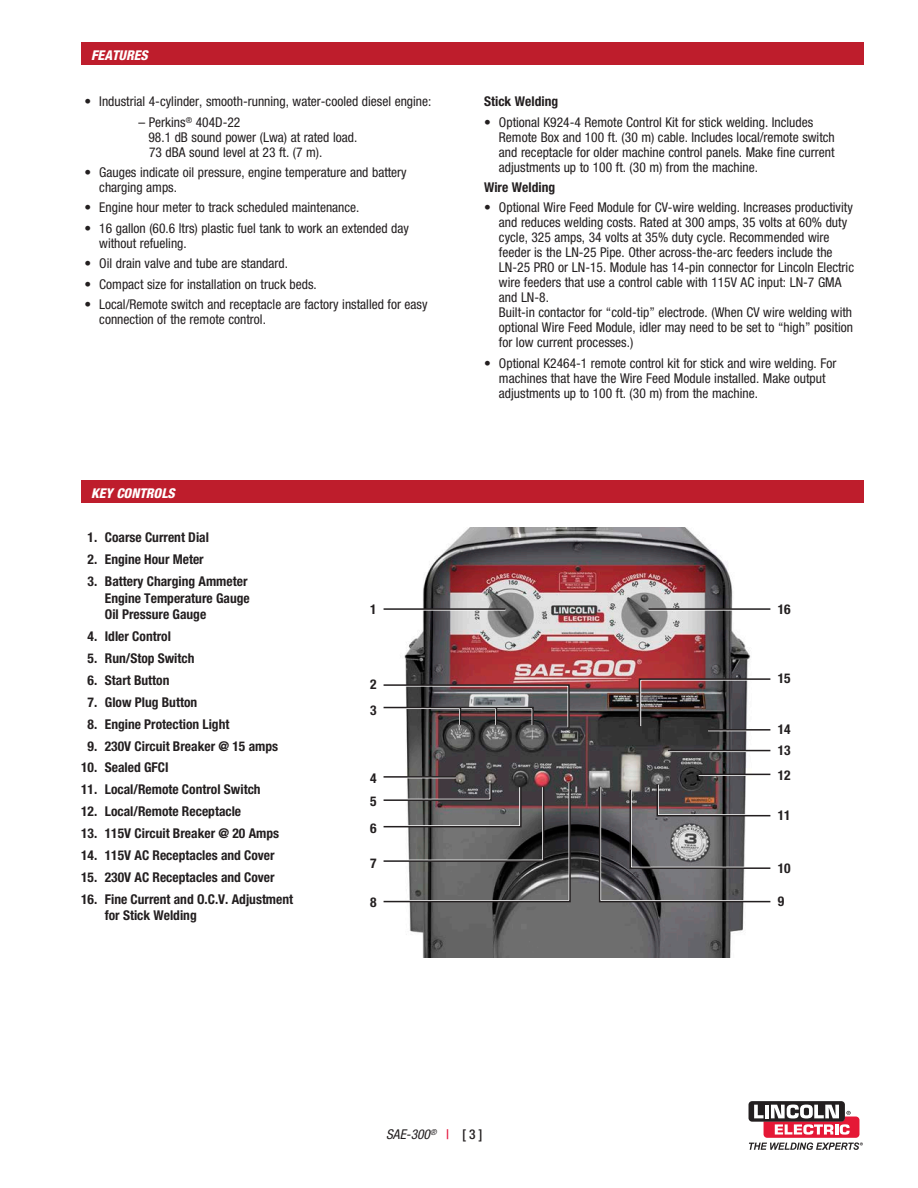
<style>
.page{position:relative;width:918px;height:1188px;background:#fff}
.page>*{position:absolute;margin:0;border:0;box-sizing:border-box;transform-origin:0 0}
.A_closer_look{font:condensed 13.5px/15px "Helvetica Neue";color:#231f20}
.A_closer_look-2{font:700 condensed 13.5px/16.5px "Helvetica Neue";color:#231f20}
.Red_Sub_Head{font:italic 800 condensed 13.5px "Helvetica Neue";color:#fff}
.t1{font:italic condensed 13.5px "Helvetica Neue";color:#231f20}
.s1{font-weight:500;font-style:normal;color:#e4183e}
.s2{font-weight:500;font-style:normal}
</style>
<div class="page">
<div style="left:81px;top:42px;width:783px;height:23px;background:#be1d2c"></div>
<div style="left:749px;top:1101px;width:96px;height:21px;background:linear-gradient(to right,#231f20,#231f20);border-radius:4px"></div>
<svg style="left:749px;top:1105px;width:114px;height:45px"></svg>
<div style="left:81px;top:480px;width:783px;height:23px;background:#be1d2c"></div>
<img style="left:404px;top:528px;width:355px;height:429px">
<hr style="left:384px;top:609px;width:122px;height:2px;background:#fff">
<hr style="left:384px;top:608px;width:122px;height:2px;background:#231f20">
<hr style="left:648px;top:609px;width:122px;height:2px;background:#fff">
<hr style="left:648px;top:608px;width:122px;height:2px;background:#231f20">
<hr style="left:668px;top:751px;width:102px;height:1px;background:#fff">
<hr style="left:668px;top:750px;width:102px;height:1px;background:#231f20">
<hr style="left:699px;top:774px;width:71px;height:2px;background:#fff">
<hr style="left:698px;top:774px;width:72px;height:1px;background:#231f20">
<hr style="left:708px;top:729px;width:62px;height:2px;background:#231f20">
<hr style="left:384px;top:776px;width:72px;height:2px;background:#231f20">
<svg style="left:383px;top:684px;width:187px;height:45px;background:#6e6769"></svg>
<svg style="left:383px;top:781px;width:189px;height:122px;background:#6c6a6b"></svg>
<svg style="left:638px;top:678px;width:133px;height:50px"></svg>
<svg style="left:598px;top:783px;width:173px;height:120px;background:#787577"></svg>
<p class="Red_Sub_Head" style="left:91px;top:46px;width:58px">FEATURES</p>
<p class="A_closer_look" style="left:84px;top:94px;width:348px">• Industrial 4-cylinder, smooth-running, water-cooled diesel engine:</p>
<p class="A_closer_look" style="left:148px;top:114px;width:210px;text-indent:-10px">– Perkins<sup>®</sup> 404D-22<br>98.1 dB sound power (Lwa) at rated load.<br>73 dBA sound level at 23 ft. (7 m).</p>
<p class="A_closer_look" style="left:99px;top:165px;width:309px;text-indent:-15px">• Gauges indicate oil pressure, engine temperature and battery charging amps.</p>
<p class="A_closer_look" style="left:84px;top:200px;width:277px">• Engine hour meter to track scheduled maintenance.</p>
<p class="A_closer_look" style="left:99px;top:220px;width:311px;text-indent:-15px">• 16 gallon (60.6 ltrs) plastic fuel tank to work an extended day without refueling.</p>
<p class="A_closer_look" style="left:84px;top:256px;width:205px">• Oil drain valve and tube are standard.</p>
<p class="A_closer_look" style="left:84px;top:276px;width:234px">• Compact size for installation on truck beds.</p>
<p class="A_closer_look" style="left:99px;top:297px;width:330px;text-indent:-15px">• Local/Remote switch and receptacle are factory installed for easy connection of the remote control.</p>
<p class="A_closer_look-2" style="left:484px;top:93px;width:76px">Stick Welding</p>
<p class="A_closer_look" style="left:499px;top:114px;width:337px;text-indent:-15px">• Optional K924-4 Remote Control Kit for stick welding. Includes Remote Box and 100 ft. (30 m) cable. Includes local/remote switch and receptacle for older machine control panels. Make fine current adjustments up to 100 ft. (30 m) from the machine.</p>
<p class="A_closer_look-2" style="left:484px;top:179px;width:73px">Wire Welding</p>
<p class="A_closer_look" style="left:499px;top:200px;width:357px;text-indent:-15px">• Optional Wire Feed Module for CV-wire welding. Increases productivity and reduces welding costs. Rated at 300 amps, 35 volts at 60% duty cycle, 325 amps, 34 volts at 35% duty cycle. Recommended wire feeder is the LN-25 Pipe. Other across-the-arc feeders include the LN-25 PRO or LN-15. Module has 14-pin connector for Lincoln Electric wire feeders that use a control cable with 115V AC input: LN-7 GMA and LN-8.<br>Built-in contactor for “cold-tip” electrode. (When CV wire welding with optional Wire Feed Module, idler may need to be set to “high” position for low current processes.)</p>
<p class="A_closer_look" style="left:499px;top:355px;width:339px;text-indent:-15px">• Optional K2464-1 remote control kit for stick and wire welding. For machines that have the Wire Feed Module installed. Make output adjustments up to 100 ft. (30 m) from the machine.</p>
<p class="Red_Sub_Head" style="left:91px;top:485px;width:85px">KEY CONTROLS</p>
<p class="A_closer_look-2" style="left:88px;top:529px;width:123px">1. Coarse Current Dial</p>
<p class="A_closer_look-2" style="left:88px;top:551px;width:118px">2. Engine Hour Meter</p>
<p class="A_closer_look-2" style="left:105px;top:573px;width:146px;text-indent:-17px">3. Battery Charging Ammeter<br>Engine Temperature Gauge<br>Oil Pressure Gauge</p>
<p class="A_closer_look-2" style="left:88px;top:628px;width:85px">4. Idler Control</p>
<p class="A_closer_look-2" style="left:88px;top:650px;width:108px">5. Run/Stop Switch</p>
<p class="A_closer_look-2" style="left:88px;top:672px;width:83px">6. Start Button</p>
<p class="A_closer_look-2" style="left:88px;top:693px;width:111px">7. Glow Plug Button</p>
<p class="A_closer_look-2" style="left:88px;top:715px;width:143px">8. Engine Protection Light</p>
<p class="A_closer_look-2" style="left:88px;top:737px;width:192px">9. 230V Circuit Breaker @ 15 amps</p>
<p class="A_closer_look-2" style="left:81px;top:759px;width:89px">10. Sealed GFCI</p>
<p class="A_closer_look-2" style="left:81px;top:781px;width:181px">11. Local/Remote Control Switch</p>
<p class="A_closer_look-2" style="left:81px;top:803px;width:162px">12. Local/Remote Receptacle</p>
<p class="A_closer_look-2" style="left:81px;top:825px;width:200px">13. 115V Circuit Breaker @ 20 Amps</p>
<p class="A_closer_look-2" style="left:81px;top:847px;width:195px">14. 115V AC Receptacles and Cover</p>
<p class="A_closer_look-2" style="left:81px;top:869px;width:195px">15. 230V AC Receptacles and Cover</p>
<p class="A_closer_look-2" style="left:105px;top:891px;width:190px;text-indent:-24px">16. Fine Current and O.C.V. Adjustment for Stick Welding</p>
<p class="A_closer_look-2" style="left:370px;top:601px;width:8px">1</p>
<p class="A_closer_look-2" style="left:778px;top:601px;width:14px">16</p>
<p class="A_closer_look-2" style="left:370px;top:676px;width:8px">2</p>
<p class="A_closer_look-2" style="left:370px;top:702px;width:8px">3</p>
<p class="A_closer_look-2" style="left:370px;top:770px;width:8px">4</p>
<p class="A_closer_look-2" style="left:370px;top:793px;width:8px">5</p>
<p class="A_closer_look-2" style="left:370px;top:820px;width:8px">6</p>
<p class="A_closer_look-2" style="left:370px;top:854px;width:8px">7</p>
<p class="A_closer_look-2" style="left:370px;top:894px;width:8px">8</p>
<p class="A_closer_look-2" style="left:778px;top:670px;width:14px">15</p>
<p class="A_closer_look-2" style="left:778px;top:721px;width:14px">14</p>
<p class="A_closer_look-2" style="left:778px;top:742px;width:14px">13</p>
<p class="A_closer_look-2" style="left:778px;top:767px;width:14px">12</p>
<p class="A_closer_look-2" style="left:778px;top:807px;width:14px">11</p>
<p class="A_closer_look-2" style="left:778px;top:860px;width:14px">10</p>
<p class="A_closer_look-2" style="left:778px;top:893px;width:8px">9</p>
<p class="t1" style="left:386px;top:1126px;width:98px">SAE-300<sup>®</sup> <span class="s1">|</span> <span class="s2">[ 3 ]</span></p>
</div>
